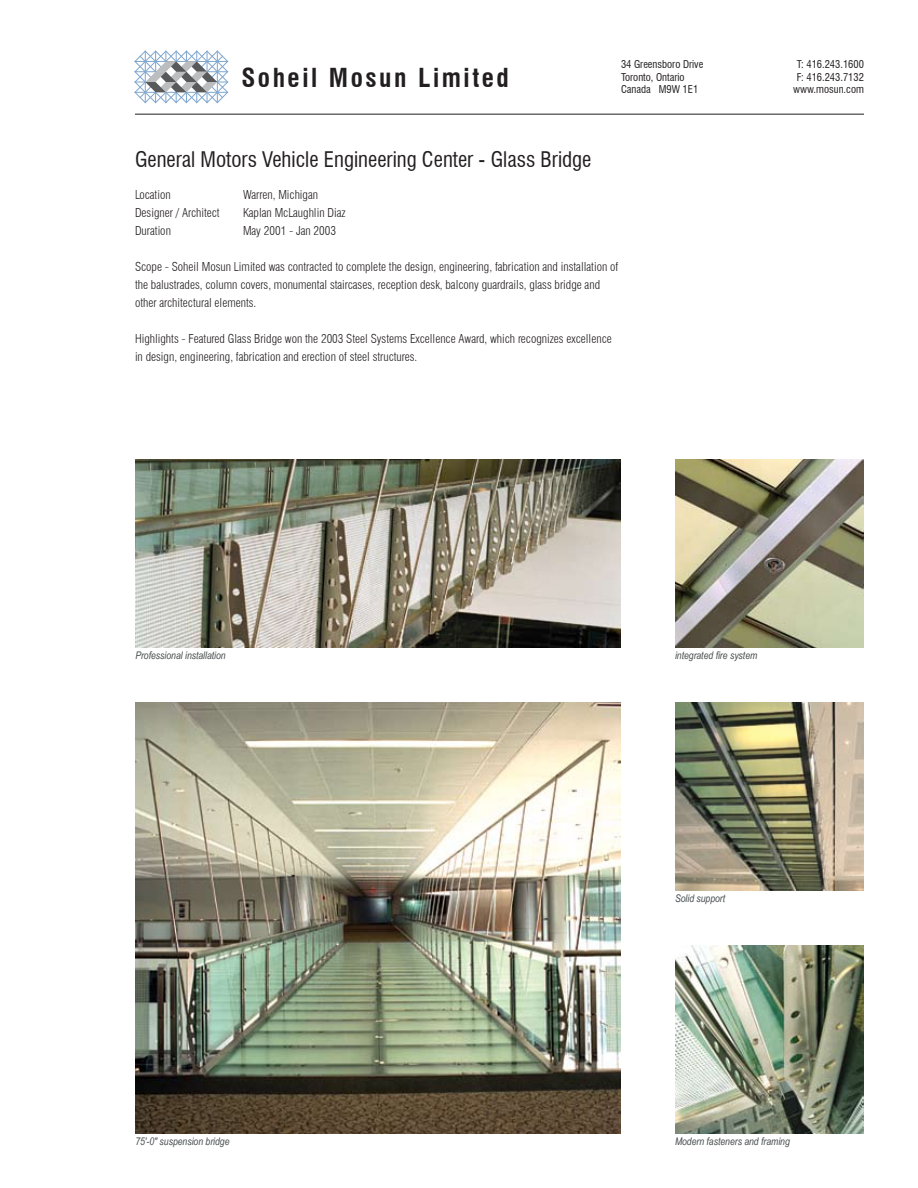
<style>
.page{position:relative;width:918px;height:1188px;background:#fff}
.page>*{position:absolute;margin:0;border:0;box-sizing:border-box;transform-origin:0 0}
.t1{font:700 condensed 25.5px "Swiss 721 BT";letter-spacing:.1em;color:#231f20}
.t2{font:condensed 21px "Swiss 721 BT";color:#231f20}
.t3{font:300 condensed 12px/18px "Swiss 721 BT";color:#231f20}
.t4{font:italic 10.5px "Arial Narrow";color:#444b4c}
.t5{font:condensed 10.5px/12.6px "Swiss 721 BT";color:#231f20;text-align:center}
</style>
<div class="page">
<img style="left:675px;top:945px;width:189px;height:189px">
<img style="left:675px;top:702px;width:189px;height:189px">
<img style="left:675px;top:459px;width:189px;height:189px">
<img style="left:135px;top:459px;width:486px;height:189px">
<img style="left:135px;top:702px;width:486px;height:432px">
<hr style="left:135px;top:114px;width:729px;height:1px;background:#231f20">
<svg style="left:134px;top:50px;width:95px;height:54px"></svg>
<p class="t5" style="left:621px;top:58px;width:84px;text-align:left">34 Greensboro Drive<br>Toronto, Ontario<br>Canada M9W 1E1</p>
<h1 class="t1" style="left:241px;top:63px;width:269px">Soheil Mosun Limited</h1>
<p class="t5" style="left:793px;top:58px;width:72px">T: 416.243.1600<br>F: 416.243.7132 www.mosun.com</p>
<h2 class="t2" style="left:135px;top:147px;width:458px">General Motors Vehicle Engineering Center - Glass Bridge</h2>
<p class="t3" style="left:135px;top:186px;width:37px">Location</p>
<p class="t3" style="left:243px;top:186px;width:77px">Warren, Michigan</p>
<p class="t3" style="left:135px;top:204px;width:86px">Designer / Architect</p>
<p class="t3" style="left:243px;top:204px;width:104px">Kaplan McLaughlin Diaz</p>
<p class="t3" style="left:135px;top:222px;width:37px">Duration</p>
<p class="t3" style="left:243px;top:222px;width:95px">May 2001 - Jan 2003</p>
<p class="t3" style="left:135px;top:258px;width:485px">Scope - Soheil Mosun Limited was contracted to complete the design, engineering, fabrication and installation of the balustrades, column covers, monumental staircases, reception desk, balcony guardrails, glass bridge and other architectural elements.</p>
<p class="t3" style="left:135px;top:330px;width:478px">Highlights - Featured Glass Bridge won the 2003 Steel Systems Excellence Award, which recognizes excellence in design, engineering, fabrication and erection of steel structures.</p>
<p class="t4" style="left:135px;top:647px;width:92px">Professional installation</p>
<p class="t4" style="left:675px;top:647px;width:84px">integrated fire system</p>
<p class="t4" style="left:675px;top:891px;width:52px">Solid support</p>
<p class="t4" style="left:135px;top:1133px;width:96px">75'-0" suspension bridge</p>
<p class="t4" style="left:675px;top:1133px;width:116px">Modern fasteners and framing</p>
</div>
